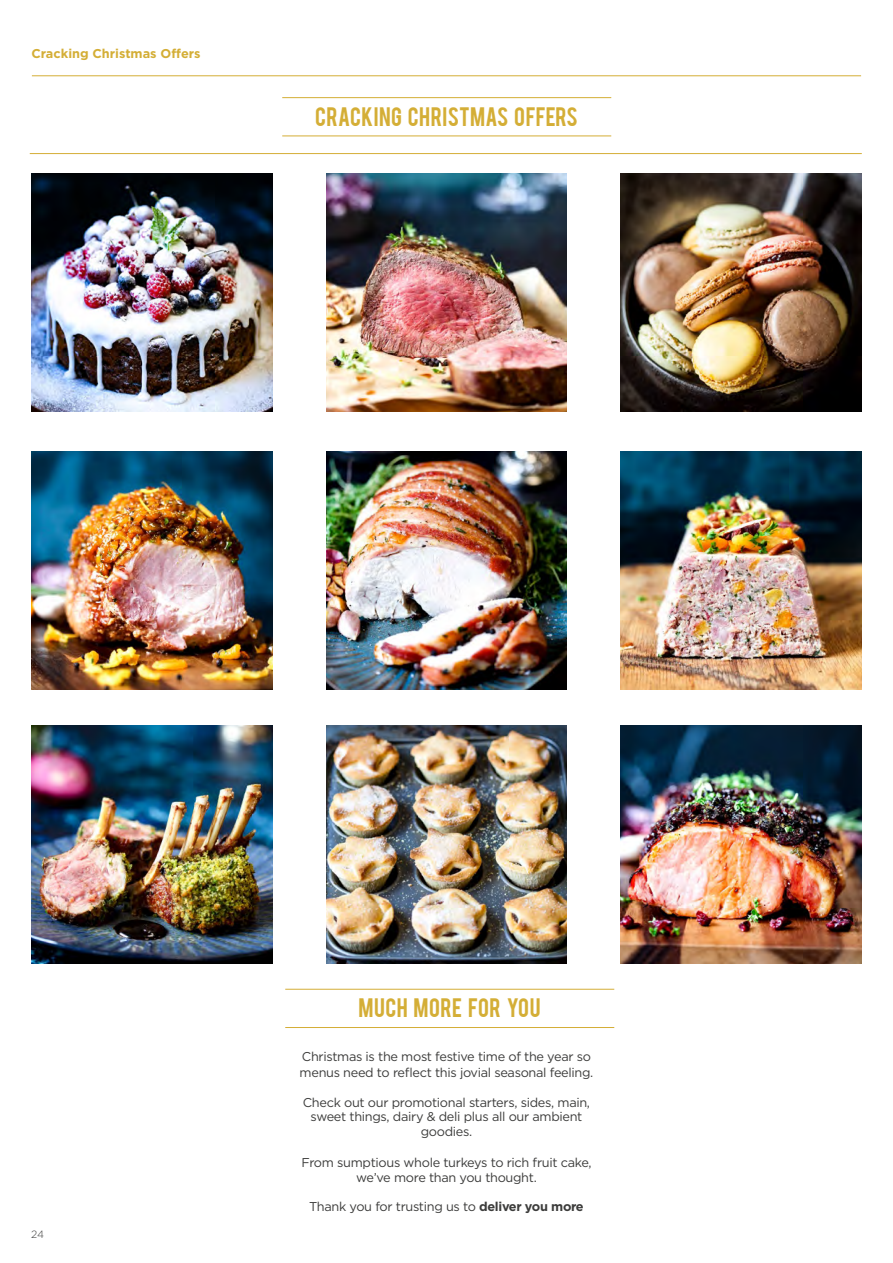
<style>
.page{position:relative;width:893px;height:1263px;background:#fff}
.page>*{position:absolute;margin:0;border:0;box-sizing:border-box;transform-origin:0 0}
.t1{font:21px "Bebas";letter-spacing:.02em;color:#d4ae36}
.t2{font:12.75px/15.3px "Gotham";letter-spacing:-.025em;color:#3c3c3b;text-align:center}
.t3{font:700 12.75px "Gotham";color:#d4ae36}
.t4{font:300 10.5px "Gotham";color:#3c3c3b}
.s1{font-weight:700}
</style>
<div class="page">
<hr style="left:32px;top:75px;width:829px;height:1px;background:#d4ae36">
<hr style="left:30px;top:153px;width:832px;height:1px;background:#d4ae36">
<hr style="left:282px;top:97px;width:329px;height:1px;background:#d4ae36">
<hr style="left:282px;top:136px;width:329px;height:1px;background:#d4ae36">
<img style="left:326px;top:173px;width:241px;height:238px">
<img style="left:32px;top:452px;width:241px;height:238px">
<img style="left:32px;top:725px;width:241px;height:238px">
<img style="left:620px;top:452px;width:241px;height:238px">
<img style="left:326px;top:452px;width:241px;height:238px">
<img style="left:326px;top:725px;width:241px;height:238px">
<img style="left:32px;top:173px;width:241px;height:238px">
<img style="left:620px;top:173px;width:241px;height:238px">
<img style="left:620px;top:725px;width:241px;height:238px">
<hr style="left:285px;top:989px;width:329px;height:1px;background:#d4ae36">
<hr style="left:285px;top:1027px;width:329px;height:1px;background:#d4ae36">
<p class="t3" style="left:32px;top:46px;width:170px">Cracking Christmas Offers</p>
<h1 class="t1" style="left:315px;top:101px;width:264px">CRACKING CHRISTMAS OFFERS</h1>
<p class="t4" style="left:31px;top:1229px;width:14px">24</p>
<h1 class="t1" style="left:358px;top:993px;width:184px">MUCH MORE FOR YOU</h1>
<p class="t2" style="left:300px;top:1049px;width:295px;text-align:left">Christmas is the most festive time of the year so menus need to reflect this jovial seasonal feeling.</p>
<p class="t2" style="left:303px;top:1094px;width:289px;line-height:14.7px">Check out our promotional starters, sides, main, sweet things, dairy &amp; deli plus all our ambient goodies.</p>
<p class="t2" style="left:301px;top:1154px;width:292px">From sumptious whole turkeys to rich fruit cake, we’ve more than you thought.</p>
<p class="t2" style="left:309px;top:1199px;width:276px">Thank you for trusting us to <span class="s1">deliver you more</span></p>
</div>
